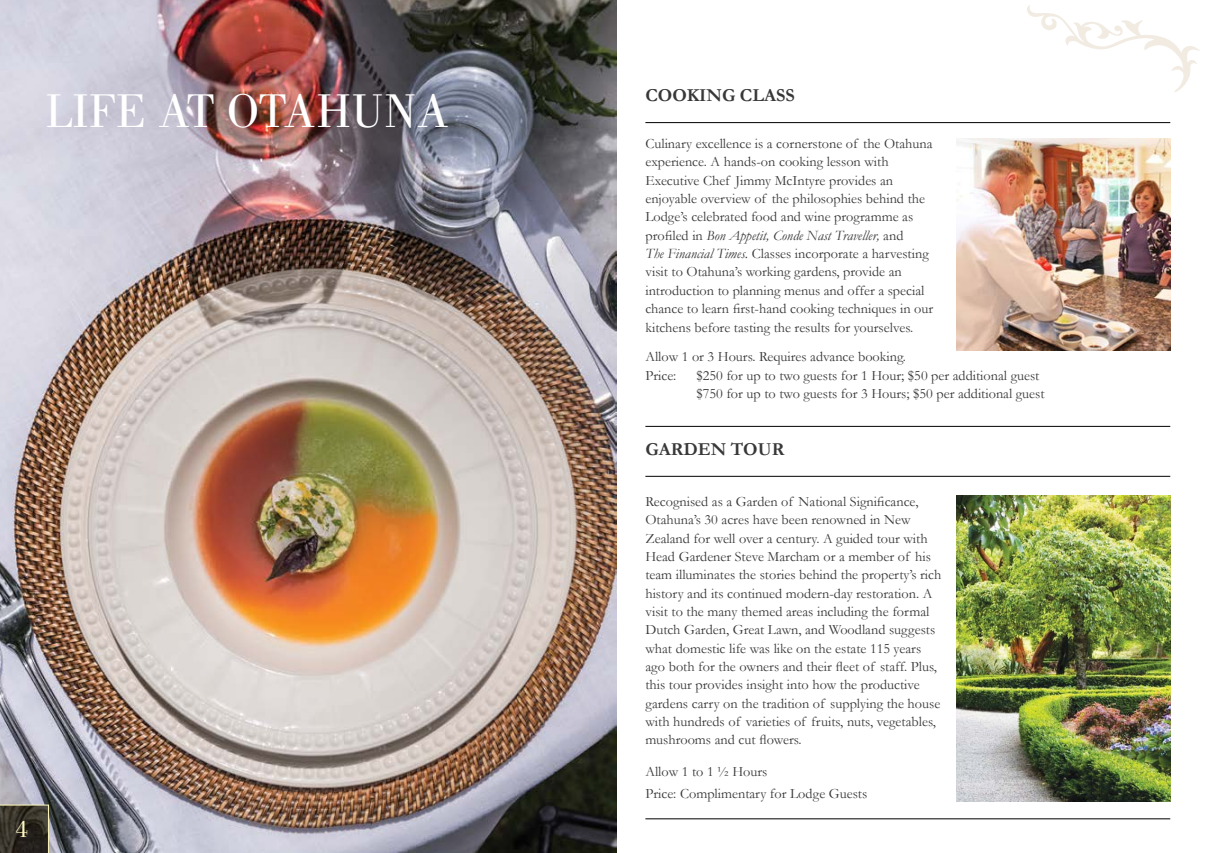
<style>
.page{position:relative;width:1205px;height:853px;background:#fff}
.page>*{position:absolute;margin:0;border:0;box-sizing:border-box;transform-origin:0 0}
.t1{font:48.88px "Bodoni";color:#fff}
.t2{font:24.38px "Bodoni";color:#fff8c1}
.t3{font:700 18.38px "Garamond";color:#383839}
.t4{font:14.25px/18.4px "Garamond";color:#383839}
.s1{font-style:italic}
</style>
<div class="page">
<img style="left:0;top:0;width:617px;height:852px">
<svg style="left:0;top:804px;width:49px;height:48px;background:#3b372c"></svg>
<hr style="left:645px;top:122px;width:525px;height:1px;background:#000">
<hr style="left:645px;top:426px;width:525px;height:1px;background:#000">
<hr style="left:645px;top:476px;width:525px;height:1px;background:#000">
<hr style="left:645px;top:818px;width:525px;height:1px;background:#000">
<img style="left:956px;top:495px;width:214px;height:305px">
<svg style="left:1027px;top:5px;width:173px;height:87px"></svg>
<img style="left:956px;top:139px;width:214px;height:211px">
<h1 class="t1" style="left:45px;top:83px;width:405px">LIFE AT OTAHUNA</h1>
<h2 class="t2" style="left:16px;top:815px;width:14px">4</h2>
<p class="t3" style="left:645px;top:84px;width:151px">COOKING CLASS</p>
<p class="t4" style="left:645px;top:134px;width:289px">Culinary excellence is a cornerstone of the Otahuna experience. A hands-on cooking lesson with Executive Chef Jimmy McIntyre provides an enjoyable overview of the philosophies behind the Lodge’s celebrated food and wine programme as profiled in <span class="s1">Bon Appetit, Conde Nast Traveller,</span> and<br><span class="s1">The Financial Times.</span> Classes incorporate a harvesting visit to Otahuna’s working gardens, provide an introduction to planning menus and offer a special chance to learn first-hand cooking techniques in our kitchens before tasting the results for yourselves.</p>
<p class="t4" style="left:645px;top:347px;width:262px">Allow 1 or 3 Hours. Requires advance booking.<br>Price:</p>
<p class="t4" style="left:696px;top:365px;width:350px">$250 for up to two guests for 1 Hour; $50 per additional guest $750 for up to two guests for 3 Hours; $50 per additional guest</p>
<p class="t3" style="left:645px;top:438px;width:141px">GARDEN TOUR</p>
<p class="t4" style="left:645px;top:492px;width:297px">Recognised as a Garden of National Significance, Otahuna’s 30 acres have been renowned in New Zealand for well over a century. A guided tour with Head Gardener Steve Marcham or a member of his team illuminates the stories behind the property’s rich history and its continued modern-day restoration. A visit to the many themed areas including the formal Dutch Garden, Great Lawn, and Woodland suggests what domestic life was like on the estate 115 years ago both for the owners and their fleet of staff. Plus, this tour provides insight into how the productive gardens carry on the tradition of supplying the house with hundreds of varieties of fruits, nuts, vegetables, mushrooms and cut flowers.</p>
<p class="t4" style="left:645px;top:760px;width:223px;line-height:21.4px">Allow 1 to 1 ½ Hours<br>Price: Complimentary for Lodge Guests</p>
</div>
